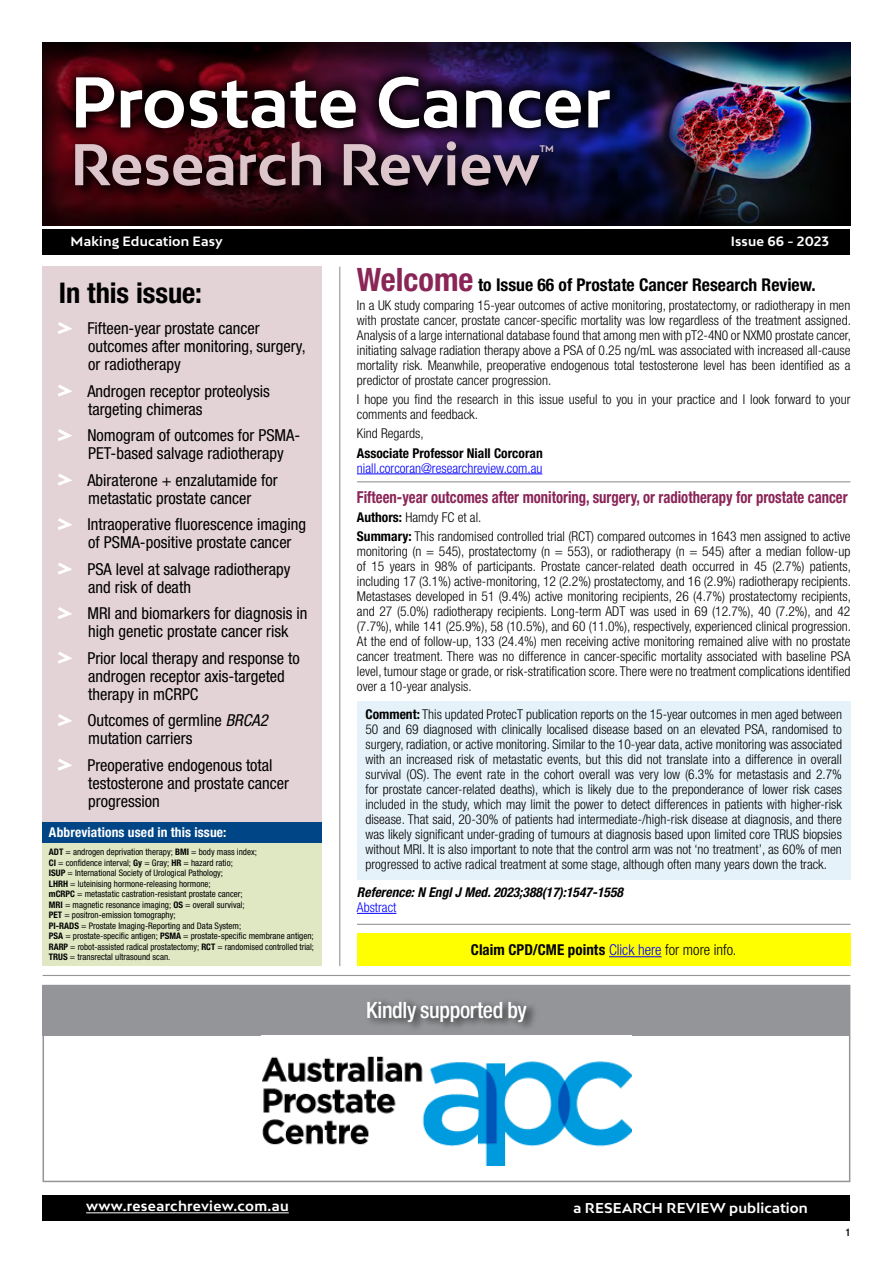
<style>
.page{position:relative;width:893px;height:1263px;background:#fff}
.page>*{position:absolute;margin:0;border:0;box-sizing:border-box;transform-origin:0 0}
.t1{font:700 67.65px "Bw Mitga";letter-spacing:-.005em;color:#fff}
.t2{font:700 55.5px "Bw Mitga";color:#dcc6cb}
.t3{font:700 condensed 28.5px "Helvetica Neue LT Pro";letter-spacing:-.005em;color:#000}
.t4{font:500 condensed 22.5px "Helvetica Neue LT Pro";letter-spacing:-.015em;color:#fff}
.t5{font:700 condensed 17.55px "Helvetica Neue LT Pro";color:#000}
.t6{font:condensed 16.5px/18px "Helvetica Neue LT Pro";color:#000}
.t7{font:700 condensed 16.5px "Helvetica Neue LT Pro";color:#8a2557;scale:.89 1}
.t8{font:700 condensed 15px "Helvetica Neue LT Pro";letter-spacing:.005em;color:#000}
.t9{font:300 condensed 13.5px/15px "Helvetica Neue LT Pro";color:#000;text-align:justify}
.t10{font:700 13.5px "Bw Mitga";letter-spacing:.01em;color:#fff}
.t11{font:300 condensed 13.5px "Helvetica Neue LT Pro";color:#00f}
.t12{font:italic 700 condensed 13.5px "Helvetica Neue LT Pro";color:#000}
.t13{font:700 condensed 13.5px "Helvetica Neue LT Pro";color:#000}
.t14{font:700 condensed 13.5px "Helvetica Neue LT Pro";letter-spacing:.01em;color:#fff}
.t15{font:700 12.75px "Bw Mitga";letter-spacing:.01em;color:#fff}
.t16{font:500 condensed 10.5px "Helvetica Neue LT Pro";color:#000}
.t17{font:condensed 9px/10.5px "Helvetica Neue LT Pro";color:#000}
.t18{font:700 9px "Bw Mitga";color:#dcc6cb;scale:.95 1}
.s1{font-size:32.25px;color:#8a2557}
.s2{font-style:italic}
.s3{font-weight:700}
.s4{font-weight:300;color:#00f}
.s5{font-weight:300}
</style>
<div class="page">
<div style="left:43px;top:1195px;width:807px;height:25px;background:#000"></div>
<hr style="left:86px;top:1212px;width:203px;height:1px;background:#fff">
<div style="left:43px;top:267px;width:279px;height:555px;background:#e3d2d6"></div>
<div style="left:43px;top:822px;width:279px;height:21px;background:#004687"></div>
<div style="left:43px;top:843px;width:279px;height:123px;background:#dfe7c3"></div>
<hr style="left:339px;top:267px;width:1px;height:699px;background:#939598">
<hr style="left:357px;top:481px;width:493px;height:1px;background:#939598">
<div style="left:43px;top:229px;width:807px;height:25px;background:#000"></div>
<img style="left:43px;top:43px;width:807px;height:183px">
<div style="left:59px;top:126px;width:509px;height:75px;background:#000;opacity:.75"></div>
<svg style="left:59px;top:60px;width:567px;height:85px;background:#26071f"></svg>
<hr style="left:357px;top:473px;width:185px;height:1px;background:#00f">
<svg style="left:58px;top:322px;width:14px;height:12px"></svg>
<svg style="left:58px;top:384px;width:14px;height:13px"></svg>
<svg style="left:58px;top:429px;width:14px;height:12px"></svg>
<svg style="left:58px;top:473px;width:14px;height:13px"></svg>
<svg style="left:58px;top:518px;width:14px;height:12px"></svg>
<svg style="left:58px;top:562px;width:14px;height:13px"></svg>
<svg style="left:58px;top:607px;width:14px;height:12px"></svg>
<svg style="left:58px;top:651px;width:14px;height:13px"></svg>
<svg style="left:58px;top:714px;width:14px;height:12px"></svg>
<svg style="left:58px;top:759px;width:14px;height:12px"></svg>
<div style="left:357px;top:701px;width:493px;height:178px;background:#e5f2f9"></div>
<hr style="left:357px;top:913px;width:39px;height:1px;background:#00f">
<svg style="left:42px;top:985px;width:808px;height:197px"></svg>
<hr style="left:357px;top:924px;width:493px;height:1px;background:#939598">
<div style="left:357px;top:934px;width:493px;height:32px;background:#ff0"></div>
<hr style="left:609px;top:956px;width:53px;height:1px;background:#00f">
<hr style="left:43px;top:975px;width:807px;height:1px;background:#939598">
<h1 class="t1" style="left:70px;top:57px;width:542px">Prostate Cancer</h1>
<h2 class="t2" style="left:70px;top:128px;width:471px">Research Review</h2>
<p class="t18" style="left:540px;top:143px;width:16px">TM</p>
<p class="t15" style="left:71px;top:233px;width:154px">Making Education Easy</p>
<p class="t15" style="left:731px;top:233px;width:100px">Issue 66 - 2023</p>
<p class="t5" style="left:357px;top:274px;width:460px"><span class="s1">Welcome</span> to Issue 66 of Prostate Cancer Research Review.</p>
<p class="t9" style="left:357px;top:297px;width:495px">In a UK study comparing 15-year outcomes of active monitoring, prostatectomy, or radiotherapy in men with prostate cancer, prostate cancer-specific mortality was low regardless of the treatment assigned.<br>Analysis of a large international database found that among men with pT2-4N0 or NXM0 prostate cancer, initiating salvage radiation therapy above a PSA of 0.25 ng/mL was associated with increased all-cause mortality risk. Meanwhile, preoperative endogenous total testosterone level has been identified as a predictor of prostate cancer progression.</p>
<p class="t9" style="left:357px;top:392px;width:495px">I hope you find the research in this issue useful to you in your practice and I look forward to your comments and feedback.</p>
<p class="t9" style="left:357px;top:426px;width:68px">Kind Regards,</p>
<p class="t13" style="left:357px;top:444px;width:187px">Associate Professor Niall Corcoran</p>
<p class="t11" style="left:357px;top:460px;width:187px">niall.corcoran@researchreview.com.au</p>
<h3 class="t3" style="left:59px;top:276px;width:144px">In this issue:</h3>
<p class="t6" style="left:87px;top:319px;width:220px">Fifteen-year prostate cancer outcomes after monitoring, surgery, or radiotherapy</p>
<p class="t6" style="left:87px;top:382px;width:184px">Androgen receptor proteolysis targeting chimeras</p>
<p class="t6" style="left:87px;top:426px;width:214px">Nomogram of outcomes for PSMA-<br>PET-based salvage radiotherapy</p>
<p class="t6" style="left:87px;top:471px;width:192px">Abiraterone + enzalutamide for metastatic prostate cancer</p>
<p class="t6" style="left:87px;top:515px;width:220px">Intraoperative fluorescence imaging of PSMA-positive prostate cancer</p>
<p class="t6" style="left:87px;top:560px;width:205px">PSA level at salvage radiotherapy and risk of death</p>
<p class="t6" style="left:87px;top:604px;width:222px">MRI and biomarkers for diagnosis in high genetic prostate cancer risk</p>
<p class="t6" style="left:87px;top:649px;width:214px">Prior local therapy and response to androgen receptor axis-targeted therapy in mCRPC</p>
<p class="t6" style="left:87px;top:711px;width:182px">Outcomes of germline <span class="s2">BRCA2 </span>mutation carriers</p>
<p class="t6" style="left:87px;top:756px;width:203px">Preoperative endogenous total testosterone and prostate cancer progression</p>
<p class="t7" style="left:357px;top:487px;width:553px">Fifteen-year outcomes after monitoring, surgery, or radiotherapy for prostate cancer</p>
<p class="t9" style="left:357px;top:508px;width:495px;line-height:19.2px"><span class="s3">Authors:</span> Hamdy FC et al.<br><span class="s3">Summary:</span> This randomised controlled trial (RCT) compared outcomes in 1643 men assigned to active</p>
<p class="t9" style="left:357px;top:544px;width:496px">monitoring (n = 545), prostatectomy (n = 553), or radiotherapy (n = 545) after a median follow-up of 15 years in 98% of participants. Prostate cancer-related death occurred in 45 (2.7%) patients, including 17 (3.1%) active-monitoring, 12 (2.2%) prostatectomy, and 16 (2.9%) radiotherapy recipients.<br>Metastases developed in 51 (9.4%) active monitoring recipients, 26 (4.7%) prostatectomy recipients, and 27 (5.0%) radiotherapy recipients. Long-term ADT was used in 69 (12.7%), 40 (7.2%), and 42 (7.7%), while 141 (25.9%), 58 (10.5%), and 60 (11.0%), respectively, experienced clinical progression.<br>At the end of follow-up, 133 (24.4%) men receiving active monitoring remained alive with no prostate cancer treatment. There was no difference in cancer-specific mortality associated with baseline PSA level, tumour stage or grade, or risk-stratification score. There were no treatment complications identified over a 10-year analysis.</p>
<p class="t9" style="left:365px;top:707px;width:478px"><span class="s3">Comment:</span> This updated ProtecT publication reports on the 15-year outcomes in men aged between 50 and 69 diagnosed with clinically localised disease based on an elevated PSA, randomised to surgery, radiation, or active monitoring. Similar to the 10-year data, active monitoring was associated with an increased risk of metastatic events, but this did not translate into a difference in overall survival (OS). The event rate in the cohort overall was very low (6.3% for metastasis and 2.7% for prostate cancer-related deaths), which is likely due to the preponderance of lower risk cases included in the study, which may limit the power to detect differences in patients with higher-risk disease. That said, 20-30% of patients had intermediate-/high-risk disease at diagnosis, and there was likely significant under-grading of tumours at diagnosis based upon limited core TRUS biopsies without MRI. It is also important to note that the control arm was not ‘no treatment’, as 60% of men progressed to active radical treatment at some stage, although often many years down the track.</p>
<p class="t12" style="left:357px;top:884px;width:268px">Reference: N Engl J Med. 2023;388(17):1547-1558</p>
<p class="t11" style="left:357px;top:899px;width:41px">Abstract</p>
<p class="t14" style="left:49px;top:824px;width:179px">Abbreviations used in this issue:</p>
<p class="t17" style="left:49px;top:847px;width:267px"><span class="s3">ADT</span> = androgen deprivation therapy; <span class="s3">BMI</span> = body mass index;<br><span class="s3">CI</span> = confidence interval; <span class="s3">Gy</span> = Gray; <span class="s3">HR</span> = hazard ratio;<br><span class="s3">ISUP</span> = International Society of Urological Pathology;<br><span class="s3">LHRH</span> = luteinising hormone-releasing hormone;<br><span class="s3">mCRPC</span> = metastatic castration-resistant prostate cancer;<br><span class="s3">MRI</span> = magnetic resonance imaging; <span class="s3">OS</span> = overall survival;<br><span class="s3">PET</span> = positron-emission tomography;<br><span class="s3">PI-RADS</span> = Prostate Imaging-Reporting and Data System;<br><span class="s3">PSA</span> = prostate-specific antigen; <span class="s3">PSMA</span> = prostate-specific membrane antigen; <span class="s3">RARP</span> = robot-assisted radical prostatectomy; <span class="s3">RCT</span> = randomised controlled trial; <span class="s3">TRUS</span> = transrectal ultrasound scan.</p>
<p class="t8" style="left:471px;top:941px;width:267px">Claim CPD/CME points <span class="s4">Click here</span> <span class="s5">for more info.</span></p>
<h3 class="t4" style="left:366px;top:997px;width:162px">Kindly supported by</h3>
<p class="t10" style="left:86px;top:1197px;width:204px">www.researchreview.com.au</p>
<p class="t10" style="left:574px;top:1199px;width:236px">a RESEARCH REVIEW publication</p>
<p class="t16" style="left:845px;top:1226px;width:7px">1</p>
</div>
